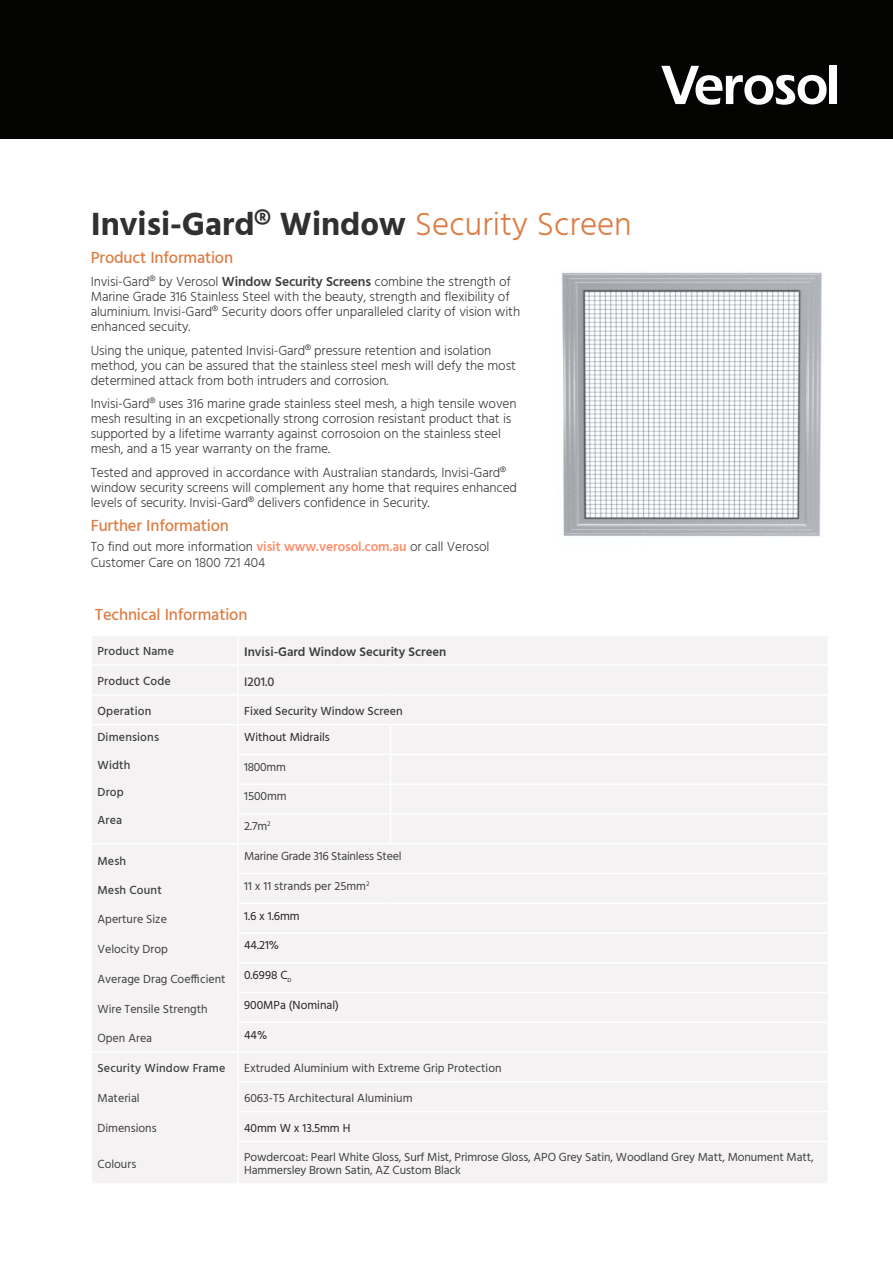
<style>
.page{position:relative;width:893px;height:1263px;background:#fff}
.page>*{position:absolute;margin:0;border:0;box-sizing:border-box;transform-origin:0 0}
.bodycopy{font:700 33px "Hind";color:#2f302f}
.Section_head{font:500 16.5px "Hind";letter-spacing:-.01em;color:#dc7d44}
.Section_head-2{font:300 13.5px/15px "Hind";letter-spacing:-.01em;color:#3e3e3f}
.t1{font:600 12.75px "Hind";color:#3e3e3f}
.t2{font:500 12.75px "Hind";color:#3e3e3f}
.t3{font:12px "Hind";color:#3e3e3f}
.Paragraph_Style_1{font:500 12px "Hind";letter-spacing:.015em;color:#3e3e3f}
.t4{font:12px "Hind";color:#231f20}
.t5{font:12px "Hind";letter-spacing:-.02em;color:#3e3e3f}
.s1{font-weight:300;color:#dc7d44}
.s2{font-weight:600}
.s3{font-weight:600;color:#ff8e6c}
</style>
<div class="page">
<div style="left:92px;top:636px;width:735px;height:547px;background:#f5f2f3"></div>
<hr style="left:237px;top:636px;width:2px;height:28px;background:#fff">
<hr style="left:92px;top:664px;width:146px;height:2px;background:#fff">
<hr style="left:238px;top:664px;width:152px;height:2px;background:#fff">
<hr style="left:237px;top:666px;width:2px;height:28px;background:#fff">
<hr style="left:390px;top:664px;width:439px;height:2px;background:#fff">
<hr style="left:92px;top:694px;width:146px;height:2px;background:#fff">
<hr style="left:238px;top:694px;width:152px;height:2px;background:#fff">
<hr style="left:237px;top:696px;width:2px;height:28px;background:#fff">
<hr style="left:390px;top:694px;width:439px;height:2px;background:#fff">
<hr style="left:92px;top:724px;width:146px;height:1px;background:#fff">
<hr style="left:238px;top:724px;width:152px;height:1px;background:#fff">
<hr style="left:237px;top:725px;width:2px;height:29px;background:#fff">
<hr style="left:390px;top:724px;width:439px;height:1px;background:#fff">
<hr style="left:237px;top:754px;width:153px;height:1px;background:#fff">
<hr style="left:237px;top:755px;width:2px;height:28px;background:#fff">
<hr style="left:390px;top:754px;width:439px;height:1px;background:#fff">
<svg style="left:390px;top:725px;width:1px;height:118px"></svg>
<hr style="left:237px;top:783px;width:153px;height:2px;background:#fff">
<hr style="left:237px;top:785px;width:2px;height:28px;background:#fff">
<hr style="left:390px;top:783px;width:439px;height:2px;background:#fff">
<hr style="left:237px;top:813px;width:153px;height:2px;background:#fff">
<hr style="left:237px;top:815px;width:2px;height:28px;background:#fff">
<hr style="left:390px;top:813px;width:439px;height:2px;background:#fff">
<hr style="left:92px;top:843px;width:146px;height:1px;background:#fff">
<hr style="left:238px;top:843px;width:152px;height:1px;background:#fff">
<hr style="left:237px;top:844px;width:2px;height:29px;background:#fff">
<hr style="left:390px;top:843px;width:439px;height:1px;background:#fff">
<hr style="left:237px;top:873px;width:153px;height:1px;background:#fff">
<hr style="left:237px;top:874px;width:2px;height:28px;background:#fff">
<hr style="left:390px;top:873px;width:439px;height:1px;background:#fff">
<hr style="left:237px;top:902px;width:153px;height:2px;background:#fff">
<hr style="left:237px;top:904px;width:2px;height:28px;background:#fff">
<hr style="left:390px;top:902px;width:438px;height:2px;background:#fff">
<hr style="left:237px;top:932px;width:153px;height:2px;background:#fff">
<hr style="left:237px;top:934px;width:2px;height:28px;background:#fff">
<hr style="left:390px;top:932px;width:438px;height:2px;background:#fff">
<hr style="left:237px;top:962px;width:153px;height:1px;background:#fff">
<hr style="left:237px;top:963px;width:2px;height:29px;background:#fff">
<hr style="left:390px;top:962px;width:438px;height:1px;background:#fff">
<hr style="left:237px;top:992px;width:153px;height:1px;background:#fff">
<hr style="left:237px;top:993px;width:2px;height:28px;background:#fff">
<hr style="left:390px;top:992px;width:438px;height:1px;background:#fff">
<hr style="left:237px;top:1021px;width:153px;height:2px;background:#fff">
<hr style="left:237px;top:1023px;width:2px;height:28px;background:#fff">
<hr style="left:390px;top:1021px;width:438px;height:2px;background:#fff">
<hr style="left:92px;top:1051px;width:146px;height:2px;background:#fff">
<hr style="left:238px;top:1051px;width:152px;height:2px;background:#fff">
<hr style="left:237px;top:1053px;width:2px;height:28px;background:#fff">
<hr style="left:390px;top:1051px;width:438px;height:2px;background:#fff">
<hr style="left:237px;top:1081px;width:153px;height:1px;background:#fff">
<hr style="left:237px;top:1082px;width:2px;height:29px;background:#fff">
<hr style="left:390px;top:1081px;width:438px;height:1px;background:#fff">
<hr style="left:237px;top:1111px;width:153px;height:1px;background:#fff">
<hr style="left:237px;top:1112px;width:2px;height:29px;background:#fff">
<hr style="left:390px;top:1111px;width:438px;height:1px;background:#fff">
<hr style="left:237px;top:1141px;width:153px;height:1px;background:#fff">
<hr style="left:237px;top:1142px;width:2px;height:41px;background:#fff">
<hr style="left:390px;top:1141px;width:438px;height:1px;background:#fff">
<div style="left:0;top:0;width:893px;height:138px;background:#040503"></div>
<img style="left:561px;top:272px;width:261px;height:265px">
<svg style="left:661px;top:66px;width:166px;height:39px"></svg>
<div style="left:830px;top:65px;width:7px;height:39px;background:#fff"></div>
<p class="bodycopy" style="left:91px;top:205px;width:543px">Invisi-Gard® Window <span class="s1">Security Screen</span></p>
<p class="Section_head" style="left:91px;top:246px;width:144px">Product Information</p>
<p class="Section_head-2" style="left:91px;top:275px;width:431px">Invisi-Gard® by Verosol <span class="s2">Window Security Screens</span> combine the strength of Marine Grade 316 Stainless Steel with the beauty, strength and flexibility of aluminium. Invisi-Gard® Security doors offer unparalleled clarity of vision with enhanced secuity.</p>
<p class="Section_head-2" style="left:91px;top:344px;width:427px">Using the unique, patented Invisi-Gard® pressure retention and isolation method, you can be assured that the stainless steel mesh will defy the most determined attack from both intruders and corrosion.</p>
<p class="Section_head-2" style="left:91px;top:397px;width:427px">Invisi-Gard® uses 316 marine grade stainless steel mesh, a high tensile woven mesh resulting in an excpetionally strong corrosion resistant product that is supported by a lifetime warranty against corrosoion on the stainless steel mesh, and a 15 year warranty on the frame.</p>
<p class="Section_head-2" style="left:91px;top:466px;width:428px">Tested and approved in accordance with Australian standards, Invisi-Gard® window security screens will complement any home that requires enhanced levels of security. Invisi-Gard® delivers confidence in Security.</p>
<p class="Section_head" style="left:91px;top:514px;width:140px">Further Information</p>
<p class="Section_head-2" style="left:91px;top:540px;width:400px;line-height:15.8px">To find out more information <span class="s3">visit www.verosol.com.au</span> or call Verosol<br>Customer Care on 1800 721 404</p>
<p class="Section_head" style="left:95px;top:603px;width:154px">Technical Information</p>
<p class="Paragraph_Style_1" style="left:97px;top:643px;width:78px">Product Name</p>
<p class="t1" style="left:244px;top:644px;width:204px">Invisi-Gard Window Security Screen</p>
<p class="Paragraph_Style_1" style="left:97px;top:673px;width:75px">Product Code</p>
<p class="t2" style="left:244px;top:673px;width:32px">I201.0</p>
<p class="Paragraph_Style_1" style="left:97px;top:703px;width:55px">Operation</p>
<p class="Paragraph_Style_1" style="left:244px;top:703px;width:160px">Fixed Security Window Screen</p>
<p class="Paragraph_Style_1" style="left:97px;top:729px;width:63px">Dimensions</p>
<p class="Paragraph_Style_1" style="left:97px;top:756px;width:34px">Width</p>
<p class="Paragraph_Style_1" style="left:97px;top:784px;width:28px">Drop</p>
<p class="Paragraph_Style_1" style="left:97px;top:812px;width:26px">Area</p>
<p class="t4" style="left:244px;top:729px;width:87px">Without Midrails</p>
<p class="t3" style="left:244px;top:759px;width:43px">1800mm</p>
<p class="t3" style="left:244px;top:788px;width:44px">1500mm</p>
<p class="t3" style="left:244px;top:818px;width:28px">2.7m<sup>2</sup></p>
<p class="Paragraph_Style_1" style="left:97px;top:852px;width:30px">Mesh</p>
<p class="t5" style="left:244px;top:848px;width:159px">Marine Grade 316 Stainless Steel</p>
<p class="Paragraph_Style_1" style="left:97px;top:881px;width:66px">Mesh Count</p>
<p class="t3" style="left:244px;top:878px;width:127px">11 x 11 strands per 25mm<sup>2</sup></p>
<p class="t3" style="left:97px;top:911px;width:71px">Aperture Size</p>
<p class="t4" style="left:244px;top:907px;width:57px">1.6 x 1.6mm</p>
<p class="t3" style="left:97px;top:941px;width:72px">Velocity Drop</p>
<p class="t4" style="left:244px;top:937px;width:36px">44.21%</p>
<p class="t3" style="left:97px;top:971px;width:130px">Average Drag Coefficient</p>
<p class="t4" style="left:244px;top:967px;width:49px">0.6998 C<sub>D</sub></p>
<p class="t3" style="left:97px;top:1000px;width:112px">Wire Tensile Strength</p>
<p class="t4" style="left:244px;top:997px;width:96px">900MPa (Nominal)</p>
<p class="t3" style="left:97px;top:1030px;width:56px">Open Area</p>
<p class="t4" style="left:244px;top:1026px;width:25px">44%</p>
<p class="Paragraph_Style_1" style="left:97px;top:1060px;width:129px">Security Window Frame</p>
<p class="t3" style="left:244px;top:1060px;width:259px">Extruded Aluminium with Extreme Grip Protection</p>
<p class="t3" style="left:97px;top:1090px;width:44px">Material</p>
<p class="t3" style="left:244px;top:1090px;width:170px">6063-T5 Architectural Aluminium</p>
<p class="t3" style="left:97px;top:1119px;width:61px">Dimensions</p>
<p class="t4" style="left:244px;top:1119px;width:108px">40mm W x 13.5mm H</p>
<p class="t3" style="left:97px;top:1156px;width:40px">Colours</p>
<p class="t3" style="left:244px;top:1149px;width:571px">Powdercoat: Pearl White Gloss, Surf Mist, Primrose Gloss, APO Grey Satin, Woodland Grey Matt, Monument Matt,</p>
<p class="t3" style="left:244px;top:1162px;width:218px">Hammersley Brown Satin, AZ Custom Black</p>
</div>
